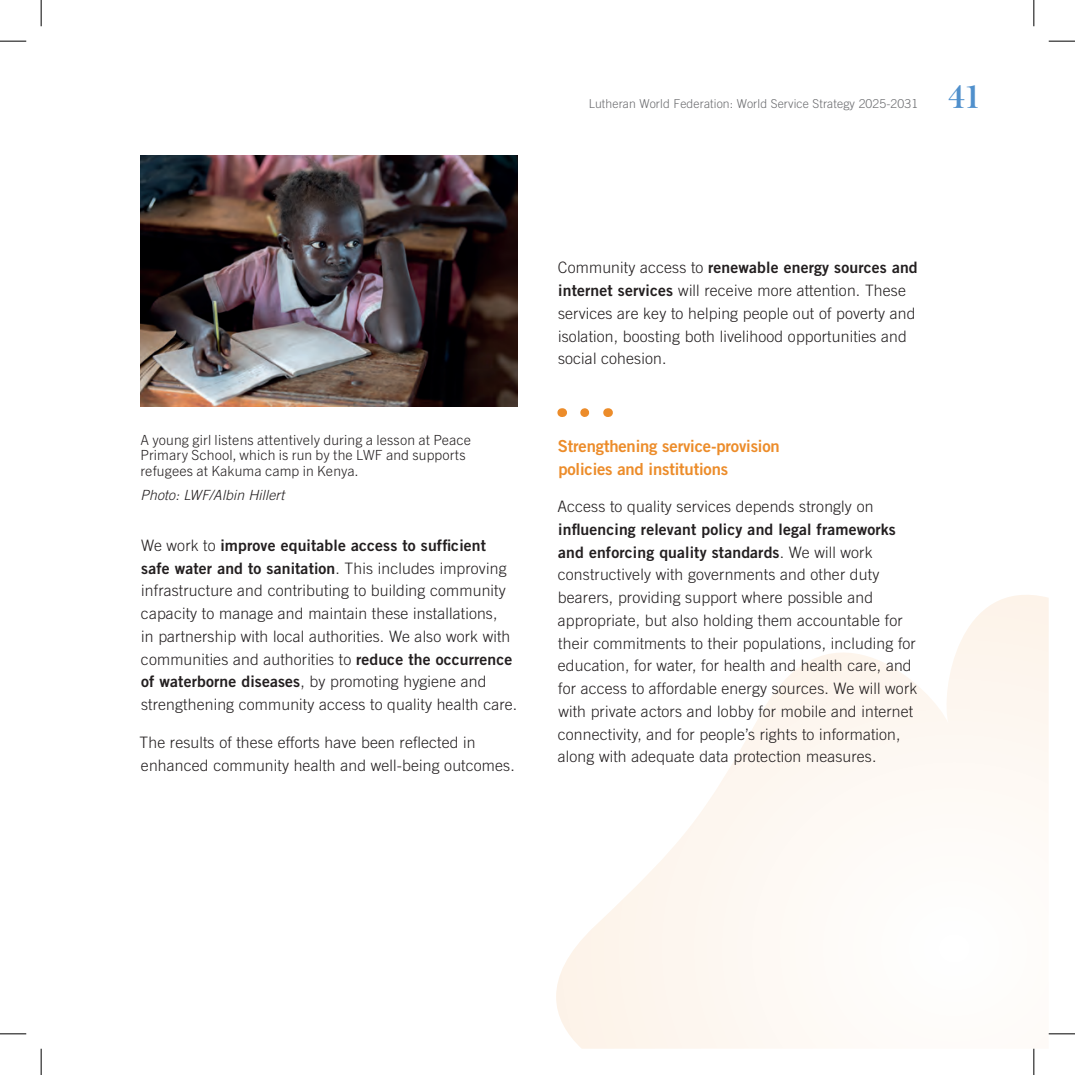
<style>
.page{position:relative;width:1075px;height:1075px;background:#fff}
.page>*{position:absolute;margin:0;border:0;box-sizing:border-box;transform-origin:0 0}
.t1{font:700 33.25px "Baskerville Display PT";color:#5090cc}
.t2{font:16.62px/22.8px "Trade Gothic LT Std Bd 2";letter-spacing:-.01em;color:#ec8c2a}
.t3{font:300 15.75px/22.8px "Trade Gothic LT Std";letter-spacing:.01em;color:#231f20}
.t4{font:15.75px/22.8px "Trade Gothic LT Std Bd 2";letter-spacing:.01em;color:#231f20}
.t5{font:300 14px/15.8px "Trade Gothic Next LT Pro";letter-spacing:.01em;color:#231f20}
.t6{font:italic 300 14px "Trade Gothic LT Std";letter-spacing:.01em;color:#231f20}
.t7{font:300 12.25px "Trade Gothic LT Std";letter-spacing:.01em;color:#6c6d70}
.s1{font-family:"Trade Gothic LT Std";font-weight:300}
.s2{font-family:"Trade Gothic LT Std Bd 2";font-weight:400}
</style>
<div class="page">
<svg style="left:556px;top:595px;width:492px;height:453px"></svg>
<svg style="left:584px;top:408px;width:6px;height:9px"></svg>
<img style="left:140px;top:155px;width:377px;height:251px">
<svg style="left:0;top:41px;width:26px;height:1px"></svg>
<svg style="left:1048px;top:41px;width:26px;height:1px"></svg>
<svg style="left:0;top:1033px;width:26px;height:1px"></svg>
<svg style="left:1048px;top:1033px;width:26px;height:1px"></svg>
<svg style="left:41px;top:0;width:1px;height:26px"></svg>
<svg style="left:41px;top:1048px;width:1px;height:26px"></svg>
<svg style="left:1033px;top:0;width:1px;height:26px"></svg>
<svg style="left:1033px;top:1048px;width:1px;height:26px"></svg>
<p class="t7" style="left:588px;top:96px;width:331px">Lutheran World Federation: World Service Strategy 2025-2031</p>
<h1 class="t1" style="left:947px;top:77px;width:33px">41</h1>
<p class="t5" style="left:140px;top:431px;width:332px">A young girl listens attentively during a lesson at Peace<br>Primary School, which is run by the LWF and supports refugees at Kakuma camp in Kenya.</p>
<p class="t6" style="left:140px;top:486px;width:145px">Photo: LWF/Albin Hillert</p>
<p class="t4" style="left:141px;top:533px;width:367px"><span class="s1">We work to</span> improve equitable access to sufficient safe water and to sanitation<span class="s1">. This includes improving</span></p>
<p class="t3" style="left:141px;top:579px;width:378px">infrastructure and contributing to building community capacity to manage and maintain these installations,<br>in partnership with local authorities. We also work with communities and authorities to <span class="s2">reduce the occurrence of waterborne diseases</span>, by promoting hygiene and strengthening community access to quality health care.</p>
<p class="t3" style="left:139px;top:730px;width:377px">The results of these efforts have been reflected in enhanced community health and well-being outcomes.</p>
<p class="t4" style="left:558px;top:256px;width:361px"><span class="s1">Community access to</span> renewable energy sources and</p>
<p class="t3" style="left:558px;top:279px;width:359px"><span class="s2">internet services</span> will receive more attention. These services are key to helping people out of poverty and isolation, boosting both livelihood opportunities and social cohesion.</p>
<p class="t2" style="left:558px;top:434px;width:223px">Strengthening service-provision policies and institutions</p>
<p class="t3" style="left:557px;top:495px;width:317px">Access to quality services depends strongly on</p>
<p class="t4" style="left:558px;top:517px;width:339px">influencing relevant policy and legal frameworks and enforcing quality standards<span class="s1">. We will work</span></p>
<p class="t3" style="left:558px;top:563px;width:361px">constructively with governments and other duty bearers, providing support where possible and appropriate, but also holding them accountable for their commitments to their populations, including for education, for water, for health and health care, and for access to affordable energy sources. We will work with private actors and lobby for mobile and internet connectivity, and for people’s rights to information, along with adequate data protection measures.</p>
</div>
